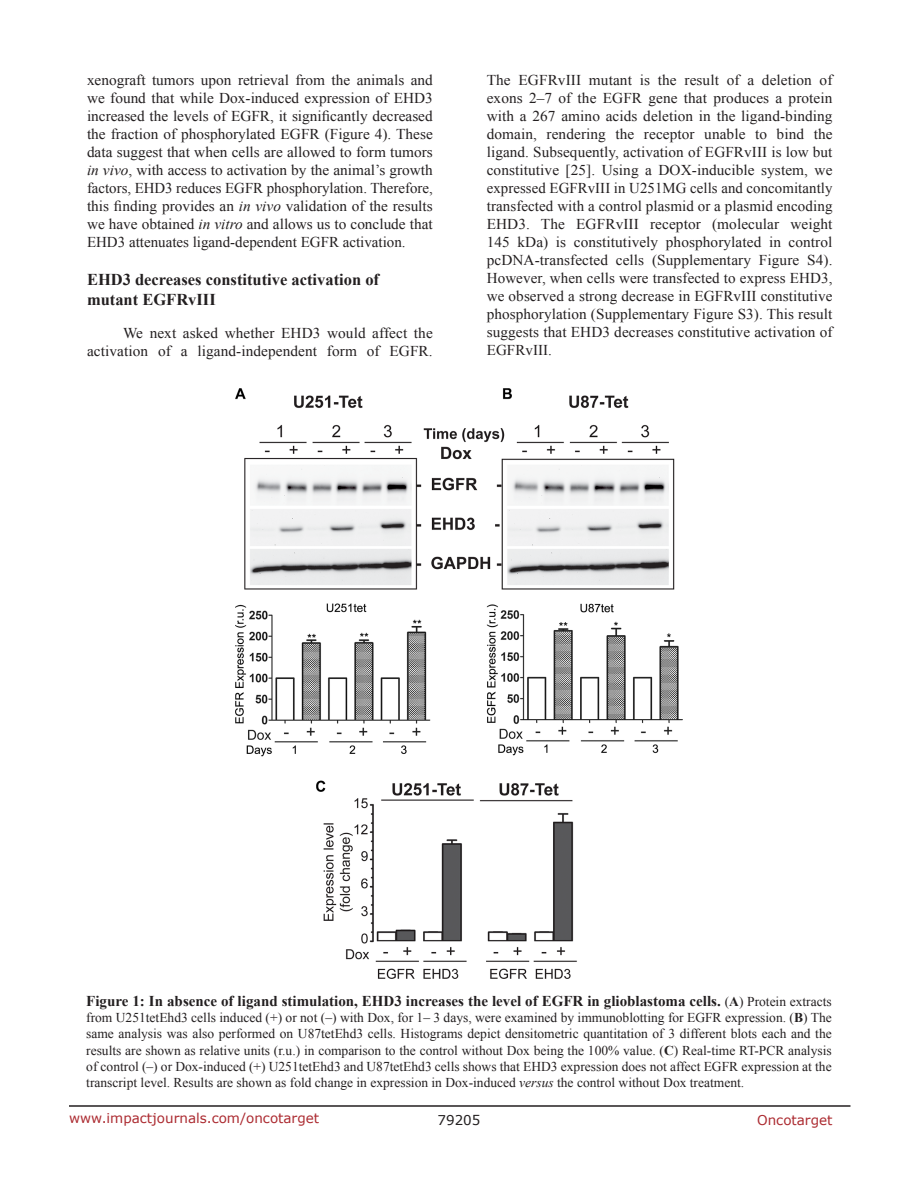
<style>
.page{position:relative;width:918px;height:1188px;background:#fff}
.page>*{position:absolute;margin:0;border:0;box-sizing:border-box;transform-origin:0 0}
.SubHeading_middle{font:700 16.5px/19.8px "Times New Roman";color:#231f20}
.BodyText{font:15px/18px "Times New Roman";letter-spacing:.005em;color:#231f20;text-align:justify}
.FigureText{font:700 15px "Times New Roman";color:#231f20}
.FigureText-2{font:13.5px/16.2px "Times New Roman";color:#231f20;text-align:justify}
.t1{font:13.5px "Verdana";color:#ac2b31}
.t2{font:13.5px "Verdana";color:#231f20}
.s1{font-style:italic}
.s2{font-weight:400;font-size:13.5px}
.s3{font-size:13.5px}
.s4{font-weight:700}
</style>
<div class="page">
<hr style="left:69px;top:1105px;width:781px;height:2px;background:#231f20">
<img style="left:235px;top:389px;width:448px;height:589px">
<p class="BodyText" style="left:87px;top:71px;width:347px">xenograft tumors upon retrieval from the animals and we found that while Dox-induced expression of EHD3 increased the levels of EGFR, it significantly decreased the fraction of phosphorylated EGFR (Figure 4). These data suggest that when cells are allowed to form tumors <span class="s1">in vivo</span>, with access to activation by the animal’s growth factors, EHD3 reduces EGFR phosphorylation. Therefore, this finding provides an <span class="s1">in vivo</span> validation of the results we have obtained <span class="s1">in vitro</span> and allows us to conclude that EHD3 attenuates ligand-dependent EGFR activation.</p>
<p class="SubHeading_middle" style="left:87px;top:269px;width:294px">EHD3 decreases constitutive activation of mutant EGFRvIII</p>
<p class="BodyText" style="left:87px;top:324px;width:347px;text-align:right">We next asked whether EHD3 would affect the activation of a ligand-independent form of EGFR.</p>
<p class="BodyText" style="left:487px;top:71px;width:347px">The EGFRvIII mutant is the result of a deletion of exons 2–7 of the EGFR gene that produces a protein with a 267 amino acids deletion in the ligand-binding domain, rendering the receptor unable to bind the ligand. Subsequently, activation of EGFRvIII is low but constitutive [25]. Using a DOX-inducible system, we expressed EGFRvIII in U251MG cells and concomitantly transfected with a control plasmid or a plasmid encoding EHD3. The EGFRvIII receptor (molecular weight 145 kDa) is constitutively phosphorylated in control pcDNA-transfected cells (Supplementary Figure S4).<br>However, when cells were transfected to express EHD3, we observed a strong decrease in EGFRvIII constitutive phosphorylation (Supplementary Figure S3). This result suggests that EHD3 decreases constitutive activation of EGFRvIII.</p>
<p class="FigureText" style="left:86px;top:991px;width:747px">Figure 1: In absence of ligand stimulation, EHD3 increases the level of EGFR in glioblastoma cells. <span class="s2">(</span><span class="s3">A</span><span class="s2">) Protein extracts</span></p>
<p class="FigureText-2" style="left:86px;top:1009px;width:747px">from U251tetEhd3 cells induced (+) or not (–) with Dox, for 1– 3 days, were examined by immunoblotting for EGFR expression. (<span class="s4">B</span>) The same analysis was also performed on U87tetEhd3 cells. Histograms depict densitometric quantitation of 3 different blots each and the results are shown as relative units (r.u.) in comparison to the control without Dox being the 100% value. (<span class="s4">C</span>) Real-time RT-PCR analysis of control (–) or Dox-induced (+) U251tetEhd3 and U87tetEhd3 cells shows that EHD3 expression does not affect EGFR expression at the transcript level. Results are shown as fold change in expression in Dox-induced <span class="s1">versus</span> the control without Dox treatment.</p>
<p class="t1" style="left:69px;top:1109px;width:252px">www.impactjournals.com/oncotarget</p>
<p class="t2" style="left:438px;top:1111px;width:44px">79205</p>
<p class="t1" style="left:757px;top:1111px;width:77px">Oncotarget</p>
</div>
